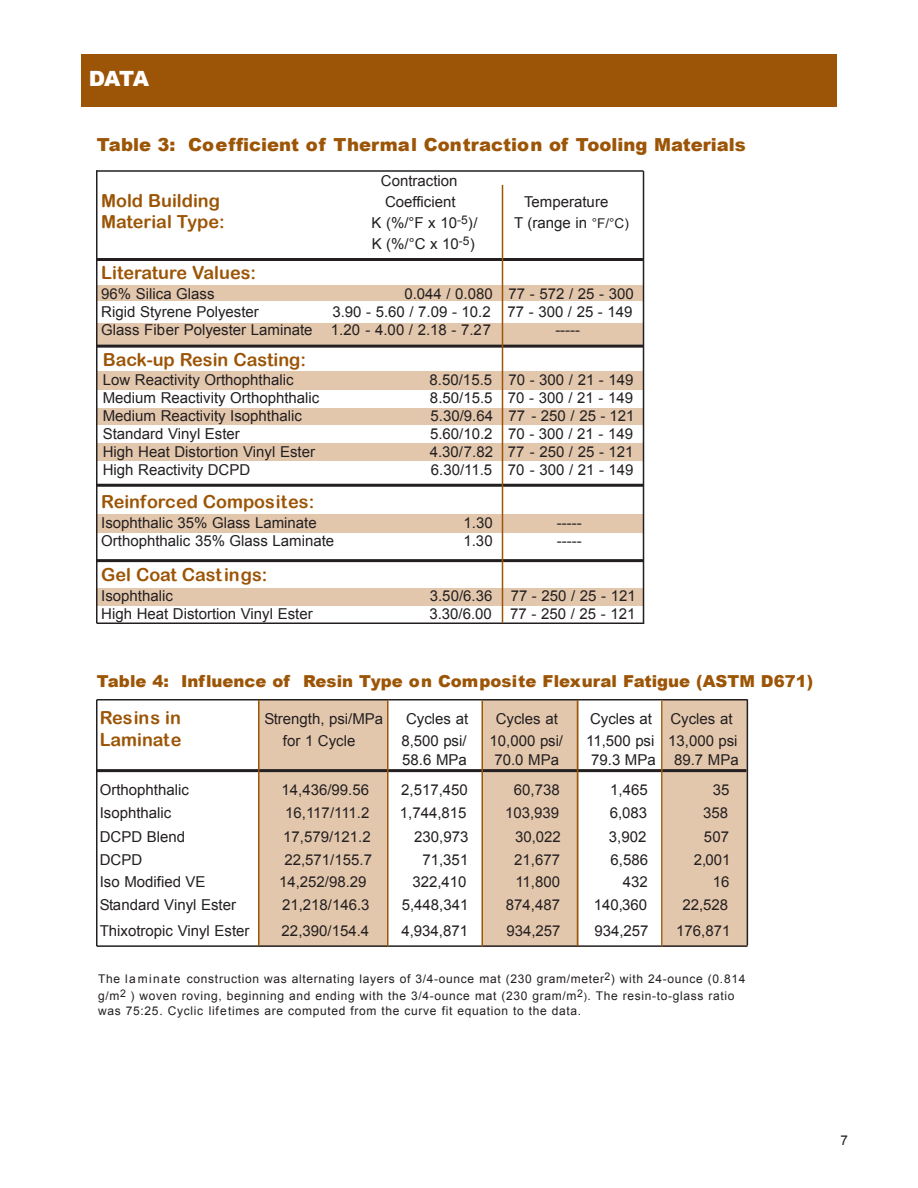
<style>
.page{position:relative;width:918px;height:1188px;background:#fff}
.page>*{position:absolute;margin:0;border:0;box-sizing:border-box;transform-origin:0 0}
.t1{font:900 21px "Arial";color:#fff}
.t2{font:18px "Arial Rounded MT Bold";color:#9c5506}
.t3{font:900 18px "Arial";color:#9c5506}
.t4{font:900 16.5px "Arial";color:#9c5506}
.t5{font:15px/18px "Arial";color:#231f20}
.t6{font:13.5px "Arial";color:#231f20}
.t7{font:12px/16.8px "Arial";letter-spacing:.055em;color:#231f20}
.s1{font-size:13.5px}
.s2{font-size:10.5px}
</style>
<div class="page">
<div style="left:259px;top:700px;width:129px;height:246px;background:#e3c7ad"></div>
<div style="left:663px;top:700px;width:85px;height:247px;background:#e3c7ad"></div>
<div style="left:483px;top:701px;width:96px;height:246px;background:#e3c7ad"></div>
<div style="left:97px;top:588px;width:546px;height:17px;background:#e3c7ad"></div>
<div style="left:97px;top:514px;width:547px;height:18px;background:#e3c7ad"></div>
<div style="left:97px;top:443px;width:546px;height:18px;background:#e3c7ad"></div>
<div style="left:97px;top:408px;width:547px;height:17px;background:#e3c7ad"></div>
<div style="left:97px;top:371px;width:547px;height:19px;background:#e3c7ad"></div>
<div style="left:97px;top:323px;width:546px;height:22px;background:#e3c7ad"></div>
<div style="left:97px;top:285px;width:547px;height:15px;background:#e3c7ad"></div>
<div style="left:81px;top:54px;width:756px;height:53px;background:#9c5506"></div>
<hr style="left:97px;top:170px;width:546px;height:2px;background:#231f20">
<hr style="left:96px;top:170px;width:2px;height:453px;background:#231f20">
<hr style="left:97px;top:258px;width:546px;height:3px;background:#231f20">
<hr style="left:97px;top:345px;width:547px;height:3px;background:#231f20">
<hr style="left:97px;top:484px;width:547px;height:3px;background:#231f20">
<hr style="left:97px;top:559px;width:547px;height:3px;background:#231f20">
<hr style="left:643px;top:171px;width:1px;height:452px;background:#231f20">
<hr style="left:97px;top:623px;width:547px;height:1px;background:#231f20">
<hr style="left:502px;top:185px;width:1px;height:438px;background:#9c5506">
<hr style="left:97px;top:769px;width:649px;height:3px;background:#231f20">
<hr style="left:97px;top:945px;width:650px;height:2px;background:#231f20">
<hr style="left:97px;top:699px;width:651px;height:2px;background:#231f20">
<hr style="left:96px;top:700px;width:2px;height:246px;background:#231f20">
<hr style="left:747px;top:700px;width:1px;height:246px;background:#231f20">
<hr style="left:387px;top:700px;width:2px;height:247px;background:#9c5506">
<hr style="left:482px;top:700px;width:1px;height:247px;background:#9c5506">
<hr style="left:577px;top:700px;width:1px;height:246px;background:#9c5506">
<hr style="left:661px;top:701px;width:2px;height:245px;background:#9c5506">
<hr style="left:258px;top:700px;width:2px;height:246px;background:#9c5506">
<h1 class="t1" style="left:89px;top:63px;width:62px">DATA</h1>
<p class="t3" style="left:97px;top:131px;width:650px">Table 3: Coefficient of Thermal Contraction of Tooling Materials</p>
<p class="t5" style="left:381px;top:172px;width:78px">Contraction</p>
<p class="t2" style="left:101px;top:189px;width:120px">Mold Building</p>
<p class="t5" style="left:385px;top:192px;width:72px">Coefficient</p>
<p class="t5" style="left:524px;top:192px;width:86px">Temperature</p>
<p class="t2" style="left:101px;top:211px;width:125px">Material Type:</p>
<p class="t5" style="left:371px;top:214px;width:108px">K (%/°F x 10<sup>-5</sup>)/</p>
<p class="t5" style="left:514px;top:214px;width:116px">T (range in <span class="s1">°F/°C)</span></p>
<p class="t5" style="left:372px;top:235px;width:104px">K (%/°C x 10<sup>-5</sup>)</p>
<p class="t2" style="left:101px;top:262px;width:156px">Literature Values:</p>
<p class="t5" style="left:101px;top:285px;width:115px">96% Silica Glass</p>
<p class="t5" style="left:404px;top:285px;width:231px">0.044 / 0.080 77 - 572 / 25 - 300</p>
<p class="t5" style="left:101px;top:303px;width:159px">Rigid Styrene Polyester</p>
<p class="t5" style="left:101px;top:303px;width:533px;text-indent:231px">3.90 - 5.60 / 7.09 - 10.2 77 - 300 / 25 - 149<br>Glass Fiber Polyester Laminate 1.20 - 4.00 / 2.18 - 7.27</p>
<p class="t5" style="left:555px;top:321px;width:26px">-----</p>
<p class="t2" style="left:103px;top:349px;width:205px">Back-up Resin Casting:</p>
<p class="t5" style="left:103px;top:371px;width:192px">Low Reactivity Orthophthalic</p>
<p class="t5" style="left:430px;top:371px;width:205px">8.50/15.5 70 - 300 / 21 - 149</p>
<p class="t5" style="left:103px;top:389px;width:218px">Medium Reactivity Orthophthalic</p>
<p class="t5" style="left:430px;top:389px;width:205px">8.50/15.5 70 - 300 / 21 - 149</p>
<p class="t5" style="left:103px;top:407px;width:201px">Medium Reactivity Isophthalic</p>
<p class="t5" style="left:431px;top:407px;width:205px">5.30/9.64 77 - 250 / 25 - 121</p>
<p class="t5" style="left:103px;top:425px;width:139px">Standard Vinyl Ester</p>
<p class="t5" style="left:430px;top:425px;width:205px">5.60/10.2 70 - 300 / 21 - 149</p>
<p class="t5" style="left:103px;top:443px;width:214px">High Heat Distortion Vinyl Ester</p>
<p class="t5" style="left:430px;top:443px;width:205px">4.30/7.82 77 - 250 / 25 - 121</p>
<p class="t5" style="left:103px;top:461px;width:149px">High Reactivity DCPD</p>
<p class="t5" style="left:431px;top:461px;width:204px">6.30/11.5 70 - 300 / 21 - 149</p>
<p class="t2" style="left:101px;top:491px;width:215px">Reinforced Composites:</p>
<p class="t5" style="left:101px;top:513px;width:217px">Isophthalic 35% Glass Laminate</p>
<p class="t5" style="left:464px;top:513px;width:31px">1.30</p>
<p class="t5" style="left:557px;top:513px;width:26px">-----</p>
<p class="t5" style="left:101px;top:531px;width:235px">Orthophthalic 35% Glass Laminate</p>
<p class="t5" style="left:463px;top:531px;width:31px">1.30</p>
<p class="t5" style="left:557px;top:531px;width:26px">-----</p>
<p class="t2" style="left:101px;top:564px;width:168px">Gel Coat Castings:</p>
<p class="t5" style="left:101px;top:587px;width:73px">Isophthalic</p>
<p class="t5" style="left:430px;top:587px;width:207px">3.50/6.36 77 - 250 / 25 - 121</p>
<p class="t5" style="left:101px;top:605px;width:213px">High Heat Distortion Vinyl Ester</p>
<p class="t5" style="left:429px;top:605px;width:207px">3.30/6.00 77 - 250 / 25 - 121</p>
<p class="t4" style="left:97px;top:669px;width:718px">Table 4: Influence of Resin Type on Composite Flexural Fatigue (ASTM D671)</p>
<p class="t2" style="left:100px;top:707px;width:83px">Resins in</p>
<p class="t5" style="left:264px;top:710px;width:120px">Strength, psi/MPa</p>
<p class="t5" style="left:406px;top:710px;width:64px">Cycles at</p>
<p class="t5" style="left:496px;top:710px;width:64px">Cycles at</p>
<p class="t5" style="left:590px;top:710px;width:144px">Cycles at Cycles at</p>
<p class="t2" style="left:100px;top:729px;width:83px">Laminate</p>
<p class="t5" style="left:283px;top:732px;width:74px">for 1 Cycle</p>
<p class="t5" style="left:401px;top:732px;width:67px">8,500 psi/</p>
<p class="t5" style="left:490px;top:732px;width:75px">10,000 psi/</p>
<p class="t5" style="left:586px;top:732px;width:153px">11,500 psi 13,000 psi</p>
<p class="t5" style="left:402px;top:751px;width:66px">58.6 MPa</p>
<p class="t5" style="left:494px;top:751px;width:66px">70.0 MPa</p>
<p class="t5" style="left:591px;top:751px;width:149px">79.3 MPa 89.7 MPa</p>
<p class="t5" style="left:100px;top:780px;width:91px">Orthophthalic</p>
<p class="t5" style="left:282px;top:780px;width:89px">14,436/99.56</p>
<p class="t5" style="left:401px;top:780px;width:68px">2,517,450</p>
<p class="t5" style="left:514px;top:780px;width:47px">60,738</p>
<p class="t5" style="left:610px;top:780px;width:39px">1,465</p>
<p class="t5" style="left:713px;top:780px;width:18px">35</p>
<p class="t5" style="left:100px;top:804px;width:73px">Isophthalic</p>
<p class="t5" style="left:285px;top:804px;width:86px">16,117/111.2</p>
<p class="t5" style="left:400px;top:804px;width:68px">1,744,815</p>
<p class="t5" style="left:505px;top:804px;width:56px">103,939</p>
<p class="t5" style="left:610px;top:804px;width:39px">6,083</p>
<p class="t5" style="left:703px;top:804px;width:27px">358</p>
<p class="t5" style="left:100px;top:828px;width:87px">DCPD Blend</p>
<p class="t5" style="left:283px;top:828px;width:89px">17,579/121.2</p>
<p class="t5" style="left:414px;top:828px;width:56px">230,973</p>
<p class="t5" style="left:515px;top:828px;width:47px">30,022</p>
<p class="t5" style="left:609px;top:828px;width:39px">3,902</p>
<p class="t5" style="left:704px;top:828px;width:27px">507</p>
<p class="t5" style="left:100px;top:850px;width:44px">DCPD</p>
<p class="t5" style="left:284px;top:850px;width:89px">22,571/155.7</p>
<p class="t5" style="left:422px;top:850px;width:47px">71,351</p>
<p class="t5" style="left:514px;top:850px;width:47px">21,677</p>
<p class="t5" style="left:611px;top:850px;width:39px">6,586</p>
<p class="t5" style="left:694px;top:850px;width:38px">2,001</p>
<p class="t5" style="left:100px;top:873px;width:107px">Iso Modified VE</p>
<p class="t5" style="left:279px;top:873px;width:89px">14,252/98.29</p>
<p class="t5" style="left:412px;top:873px;width:56px">322,410</p>
<p class="t5" style="left:515px;top:873px;width:46px">11,800</p>
<p class="t5" style="left:623px;top:873px;width:27px">432</p>
<p class="t5" style="left:713px;top:873px;width:18px">16</p>
<p class="t5" style="left:100px;top:896px;width:138px">Standard Vinyl Ester</p>
<p class="t5" style="left:282px;top:896px;width:89px">21,218/146.3</p>
<p class="t5" style="left:402px;top:896px;width:68px">5,448,341</p>
<p class="t5" style="left:506px;top:896px;width:56px">874,487</p>
<p class="t5" style="left:594px;top:896px;width:55px">140,360</p>
<p class="t5" style="left:682px;top:896px;width:47px">22,528</p>
<p class="t5" style="left:100px;top:922px;width:151px">Thixotropic Vinyl Ester</p>
<p class="t5" style="left:282px;top:922px;width:89px">22,390/154.4</p>
<p class="t5" style="left:401px;top:922px;width:68px">4,934,871</p>
<p class="t5" style="left:506px;top:922px;width:56px">934,257</p>
<p class="t5" style="left:594px;top:922px;width:56px">934,257</p>
<p class="t5" style="left:676px;top:922px;width:56px">176,871</p>
<p class="t7" style="left:98px;top:971px;width:649px">The laminate construction was alternating layers of 3/4-ounce mat (230 gram/meter<sup>2</sup>) with 24-ounce (0.814 g/m<sup>2</sup> ) woven roving, beginning and ending with the 3/4-ounce mat (230 gram/m<sup>2</sup><span class="s2">)</span>. The resin-to-glass ratio</p>
<p class="t7" style="left:98px;top:1002px;width:484px">was 75:25. Cyclic lifetimes are computed from the curve fit equation to the data.</p>
<p class="t6" style="left:841px;top:1133px;width:9px">7</p>
</div>
